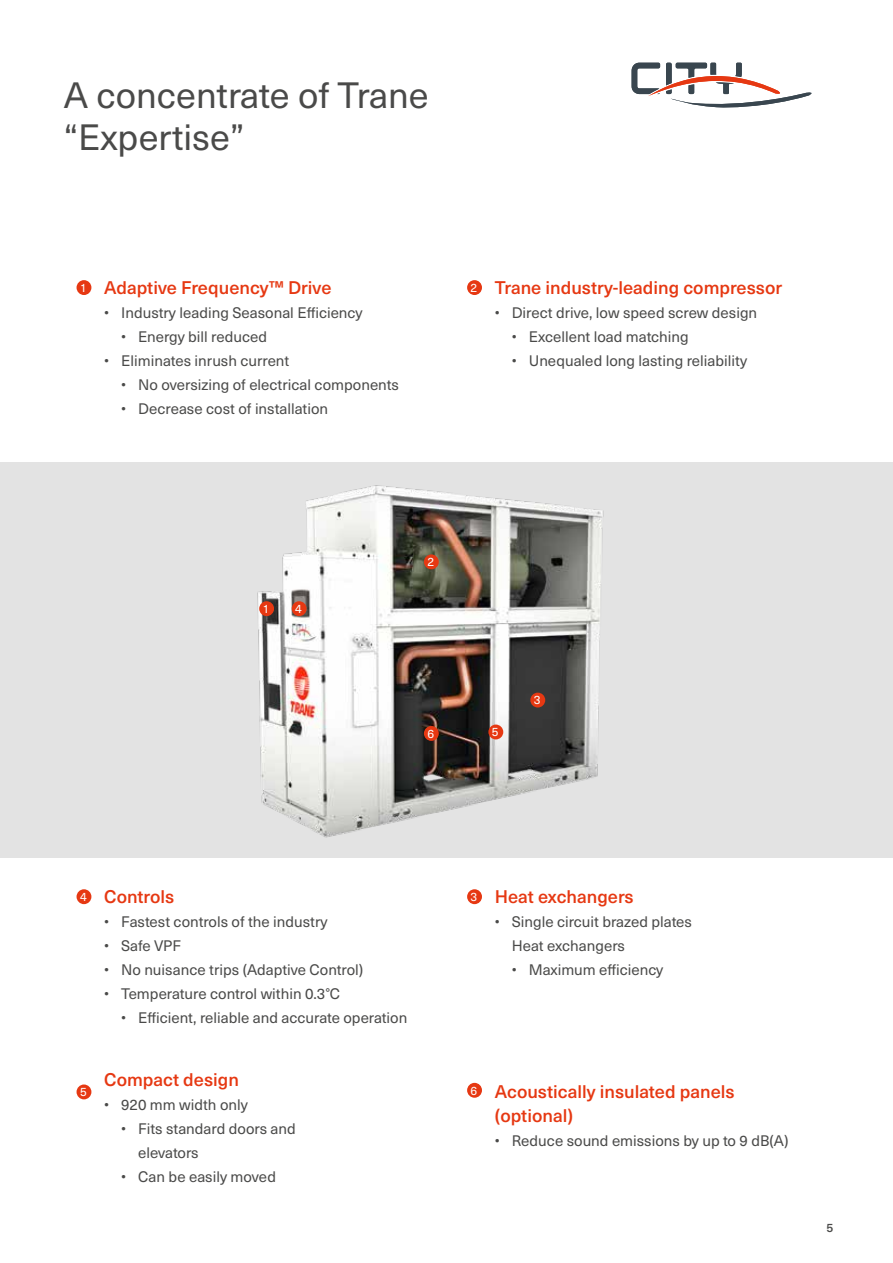
<style>
.page{position:relative;width:893px;height:1263px;background:#fff}
.page>*{position:absolute;margin:0;border:0;box-sizing:border-box;transform-origin:0 0}
.t1{font:36px/42px "Neue Haas Unica W1 G";color:#4a4a49}
.t2{font:500 18px/24px "Neue Haas Unica W1 G";color:#e63812}
.t3{font:15px/24px "Neue Haas Unica W1 G";color:#4a4a49}
.t4{font:12px "Neue Haas Unica W1 G";color:#fff}
.t5{font:500 12px "Neue Haas Unica W1 G";color:#4a4a49}
</style>
<div class="page">
<div style="left:0;top:462px;width:893px;height:395px;background:#e3e3e3"></div>
<div style="left:77px;top:280px;width:14px;height:15px;background:#e63812;border-radius:50%"></div>
<div style="left:467px;top:889px;width:15px;height:15px;background:#e63812;border-radius:50%"></div>
<div style="left:77px;top:1084px;width:14px;height:15px;background:#e63812;border-radius:50%"></div>
<div style="left:467px;top:1083px;width:15px;height:15px;background:#e63812;border-radius:50%"></div>
<div style="left:77px;top:889px;width:14px;height:15px;background:#e63812;border-radius:50%"></div>
<div style="left:467px;top:280px;width:15px;height:15px;background:#e63812;border-radius:50%"></div>
<img style="left:257px;top:485px;width:347px;height:353px">
<div style="left:259px;top:601px;width:15px;height:15px;background:#e63812;border-radius:50%"></div>
<div style="left:424px;top:554px;width:15px;height:15px;background:#e63812;border-radius:50%"></div>
<div style="left:292px;top:601px;width:15px;height:15px;background:#e63812;border-radius:50%"></div>
<div style="left:530px;top:693px;width:15px;height:14px;background:#e63812;border-radius:50%"></div>
<div style="left:488px;top:724px;width:15px;height:15px;background:#e63812;border-radius:50%"></div>
<div style="left:424px;top:726px;width:15px;height:15px;background:#e63812;border-radius:50%"></div>
<svg style="left:632px;top:63px;width:180px;height:45px"></svg>
<h1 class="t1" style="left:64px;top:73px;width:366px">A concentrate of Trane “Expertise”</h1>
<p class="t4" style="left:80px;top:279px;width:8px">1</p>
<p class="t2" style="left:104px;top:274px;width:229px">Adaptive Frequency™ Drive</p>
<p class="t3" style="left:104px;top:300px;width:260px">• Industry leading Seasonal Efficiency</p>
<p class="t3" style="left:121px;top:324px;width:148px">• Energy bill reduced</p>
<p class="t3" style="left:104px;top:348px;width:187px">• Eliminates inrush current</p>
<p class="t3" style="left:121px;top:372px;width:279px">• No oversizing of electrical components</p>
<p class="t3" style="left:121px;top:396px;width:208px">• Decrease cost of installation</p>
<p class="t4" style="left:471px;top:279px;width:8px">2</p>
<p class="t2" style="left:495px;top:274px;width:289px">Trane industry-leading compressor</p>
<p class="t3" style="left:495px;top:300px;width:264px">• Direct drive, low speed screw design</p>
<p class="t3" style="left:512px;top:324px;width:179px">• Excellent load matching</p>
<p class="t3" style="left:512px;top:348px;width:237px">• Unequaled long lasting reliability</p>
<p class="t4" style="left:263px;top:600px;width:8px">1</p>
<p class="t4" style="left:295px;top:600px;width:8px">4</p>
<p class="t4" style="left:427px;top:553px;width:8px">2</p>
<p class="t4" style="left:534px;top:691px;width:8px">3</p>
<p class="t4" style="left:427px;top:725px;width:8px">6</p>
<p class="t4" style="left:492px;top:723px;width:8px">5</p>
<p class="t4" style="left:80px;top:888px;width:8px">4</p>
<p class="t2" style="left:104px;top:883px;width:72px">Controls</p>
<p class="t3" style="left:104px;top:909px;width:225px">• Fastest controls of the industry</p>
<p class="t3" style="left:104px;top:933px;width:78px">• Safe VPF</p>
<p class="t3" style="left:104px;top:957px;width:261px">• No nuisance trips (Adaptive Control)</p>
<p class="t3" style="left:104px;top:981px;width:237px">• Temperature control within 0.3°C</p>
<p class="t3" style="left:121px;top:1005px;width:288px">• Efficient, reliable and accurate operation</p>
<p class="t4" style="left:471px;top:888px;width:8px">3</p>
<p class="t2" style="left:495px;top:884px;width:141px">Heat exchangers</p>
<p class="t3" style="left:512px;top:909px;width:182px;text-indent:-17px">• Single circuit brazed plates<br>Heat exchangers</p>
<p class="t3" style="left:512px;top:957px;width:153px">• Maximum efficiency</p>
<p class="t2" style="left:104px;top:1067px;width:136px">Compact design</p>
<p class="t3" style="left:104px;top:1092px;width:145px">• 920 mm width only</p>
<p class="t3" style="left:138px;top:1116px;width:159px;text-indent:-17px">• Fits standard doors and elevators</p>
<p class="t3" style="left:121px;top:1164px;width:156px">• Can be easily moved</p>
<p class="t4" style="left:80px;top:1083px;width:8px">5</p>
<p class="t2" style="left:495px;top:1078px;width:241px">Acoustically insulated panels (optional)</p>
<p class="t3" style="left:495px;top:1127px;width:295px">• Reduce sound emissions by up to 9 dB(A)</p>
<p class="t4" style="left:471px;top:1081px;width:8px">6</p>
<p class="t5" style="left:826px;top:1218px;width:8px">5</p>
</div>
